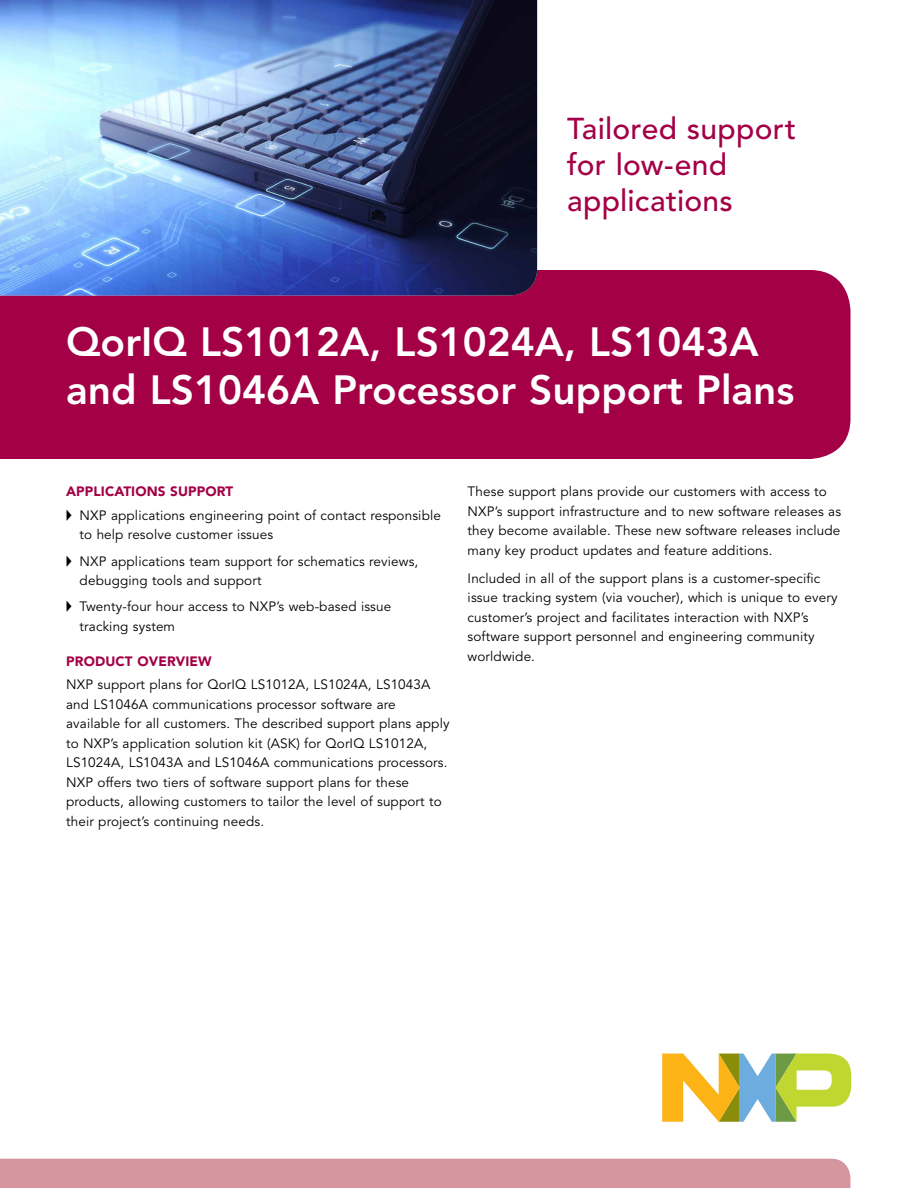
<style>
.page{position:relative;width:918px;height:1188px;background:#fff}
.page>*{position:absolute;margin:0;border:0;box-sizing:border-box;transform-origin:0 0}
._1-NXP_Main_Headline{font:800 40.5px/48.6px "Avenir LT Std";color:#fff}
._2-NXP_Main_Subhead{font:500 30px/36px "Avenir LT Std";letter-spacing:.01em;color:#a30046}
._0-NXP_Body_Text{font:13.5px/19.5px "Avenir LT Std";letter-spacing:.01em;color:#000}
._7-NXP_Bullets{font:13.5px/19.5px "Avenir LT Std";letter-spacing:.01em;color:#000}
._4-NXP_Body_Text_Hea{font:900 13.5px "Avenir LT Std";letter-spacing:.01em;color:#a30046}
</style>
<div class="page">
<svg style="left:662px;top:1054px;width:189px;height:68px"></svg>
<div style="left:0;top:1159px;width:850px;height:29px;background:#d6969f"></div>
<div style="left:0;top:270px;width:850px;height:189px;background:#a30046"></div>
<img style="left:0;top:0;width:537px;height:296px">
<p class="_2-NXP_Main_Subhead" style="left:567px;top:111px;width:231px">Tailored support for low-end applications</p>
<p class="_1-NXP_Main_Headline" style="left:66px;top:317px;width:730px">QorIQ LS1012A, LS1024A, LS1043A and LS1046A Processor Support Plans</p>
<p class="_4-NXP_Body_Text_Hea" style="left:66px;top:483px;width:169px">APPLICATIONS SUPPORT</p>
<p class="_7-NXP_Bullets" style="left:80px;top:506px;width:363px;text-indent:-14px">◆ NXP applications engineering point of contact responsible to help resolve customer issues</p>
<p class="_7-NXP_Bullets" style="left:80px;top:552px;width:340px;text-indent:-14px">◆ NXP applications team support for schematics reviews, debugging tools and support</p>
<p class="_7-NXP_Bullets" style="left:80px;top:597px;width:313px;text-indent:-14px">◆ Twenty-four hour access to NXP’s web-based issue tracking system</p>
<p class="_4-NXP_Body_Text_Hea" style="left:66px;top:653px;width:147px">PRODUCT OVERVIEW</p>
<p class="_0-NXP_Body_Text" style="left:66px;top:675px;width:385px">NXP support plans for QorIQ LS1012A, LS1024A, LS1043A and LS1046A communications processor software are available for all customers. The described support plans apply to NXP’s application solution kit (ASK) for QorIQ LS1012A, LS1024A, LS1043A and LS1046A communications processors.<br>NXP offers two tiers of software support plans for these products, allowing customers to tailor the level of support to their project’s continuing needs.</p>
<p class="_0-NXP_Body_Text" style="left:468px;top:482px;width:375px">These support plans provide our customers with access to NXP’s support infrastructure and to new software releases as they become available. These new software releases include many key product updates and feature additions.</p>
<p class="_0-NXP_Body_Text" style="left:468px;top:569px;width:372px">Included in all of the support plans is a customer-specific issue tracking system (via voucher), which is unique to every customer’s project and facilitates interaction with NXP’s software support personnel and engineering community worldwide.</p>
</div>
